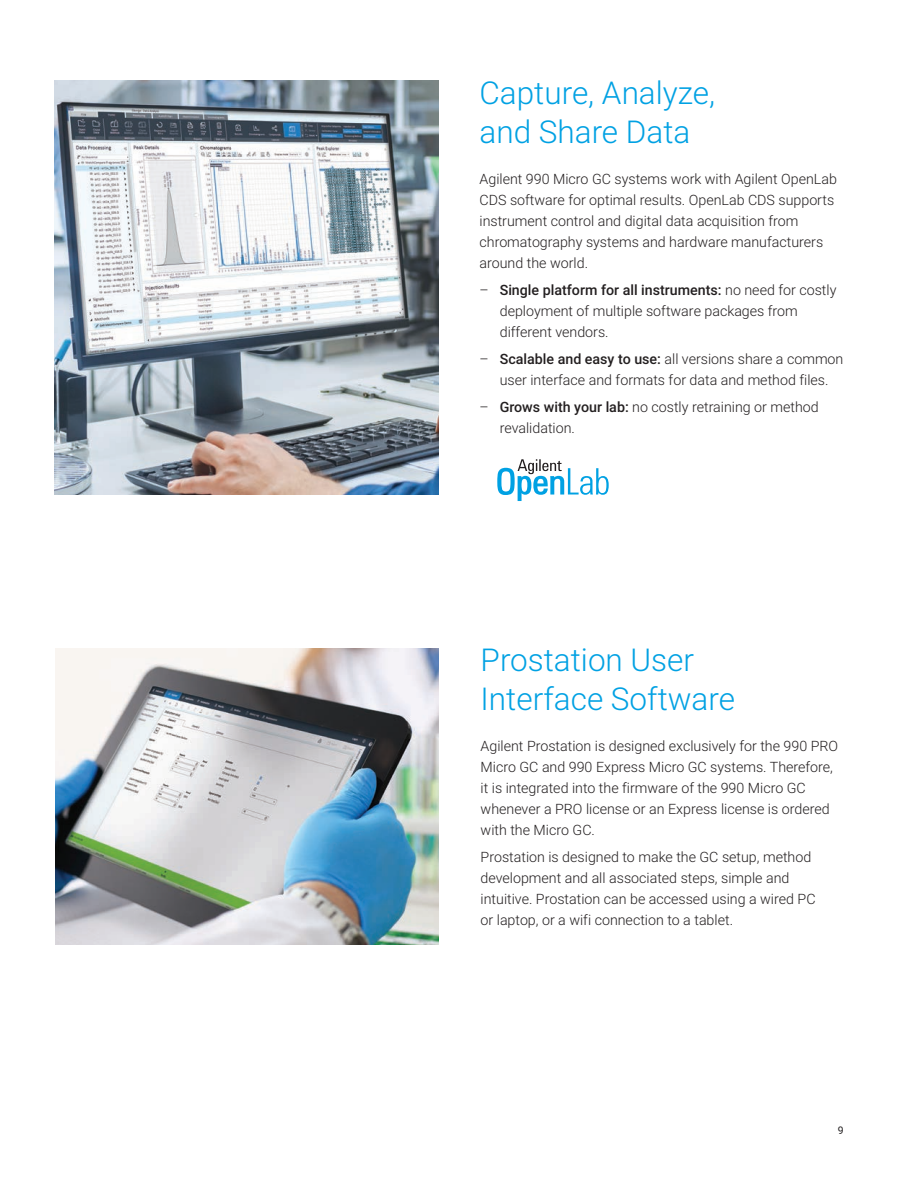
<style>
.page{position:relative;width:918px;height:1188px;background:#fff}
.page>*{position:absolute;margin:0;border:0;box-sizing:border-box;transform-origin:0 0}
.BROCHURE_int_head_bl{font:300 31.5px/39px "Roboto";color:#00a1e3}
.BROCHURE_text_black{font:300 14.25px/21px "Roboto";color:#231f20}
.t1{font:10.5px "Roboto";color:#231f20}
.s1{font-weight:500}
</style>
<div class="page">
<svg style="left:497px;top:459px;width:112px;height:42px"></svg>
<img style="left:54px;top:81px;width:384px;height:414px">
<img style="left:55px;top:648px;width:383px;height:297px">
<p class="BROCHURE_int_head_bl" style="left:480px;top:72px;width:237px">Capture, Analyze, and Share Data</p>
<p class="BROCHURE_text_black" style="left:480px;top:168px;width:359px">Agilent 990 Micro GC systems work with Agilent OpenLab CDS software for optimal results. OpenLab CDS supports instrument control and digital data acquisition from chromatography systems and hardware manufacturers around the world.</p>
<p class="BROCHURE_text_black" style="left:500px;top:279px;width:338px;text-indent:-20px">– <span class="s1">Single platform for all instruments:</span> no need for costly deployment of multiple software packages from different vendors.</p>
<p class="BROCHURE_text_black" style="left:480px;top:348px;width:365px;text-align:center">– <span class="s1">Scalable and easy to use:</span> all versions share a common user interface and formats for data and method files.</p>
<p class="BROCHURE_text_black" style="left:500px;top:396px;width:321px;text-indent:-20px">– <span class="s1">Grows with your lab:</span> no costly retraining or method revalidation.</p>
<p class="BROCHURE_int_head_bl" style="left:481px;top:639px;width:256px">Prostation User<br>Interface Software</p>
<p class="BROCHURE_text_black" style="left:481px;top:735px;width:359px">Agilent Prostation is designed exclusively for the 990 PRO Micro GC and 990 Express Micro GC systems. Therefore, it is integrated into the firmware of the 990 Micro GC whenever a PRO license or an Express license is ordered with the Micro GC.</p>
<p class="BROCHURE_text_black" style="left:481px;top:846px;width:337px">Prostation is designed to make the GC setup, method development and all associated steps, simple and intuitive. Prostation can be accessed using a wired PC or laptop, or a wifi connection to a tablet.</p>
<p class="t1" style="left:838px;top:1123px;width:7px">9</p>
</div>
